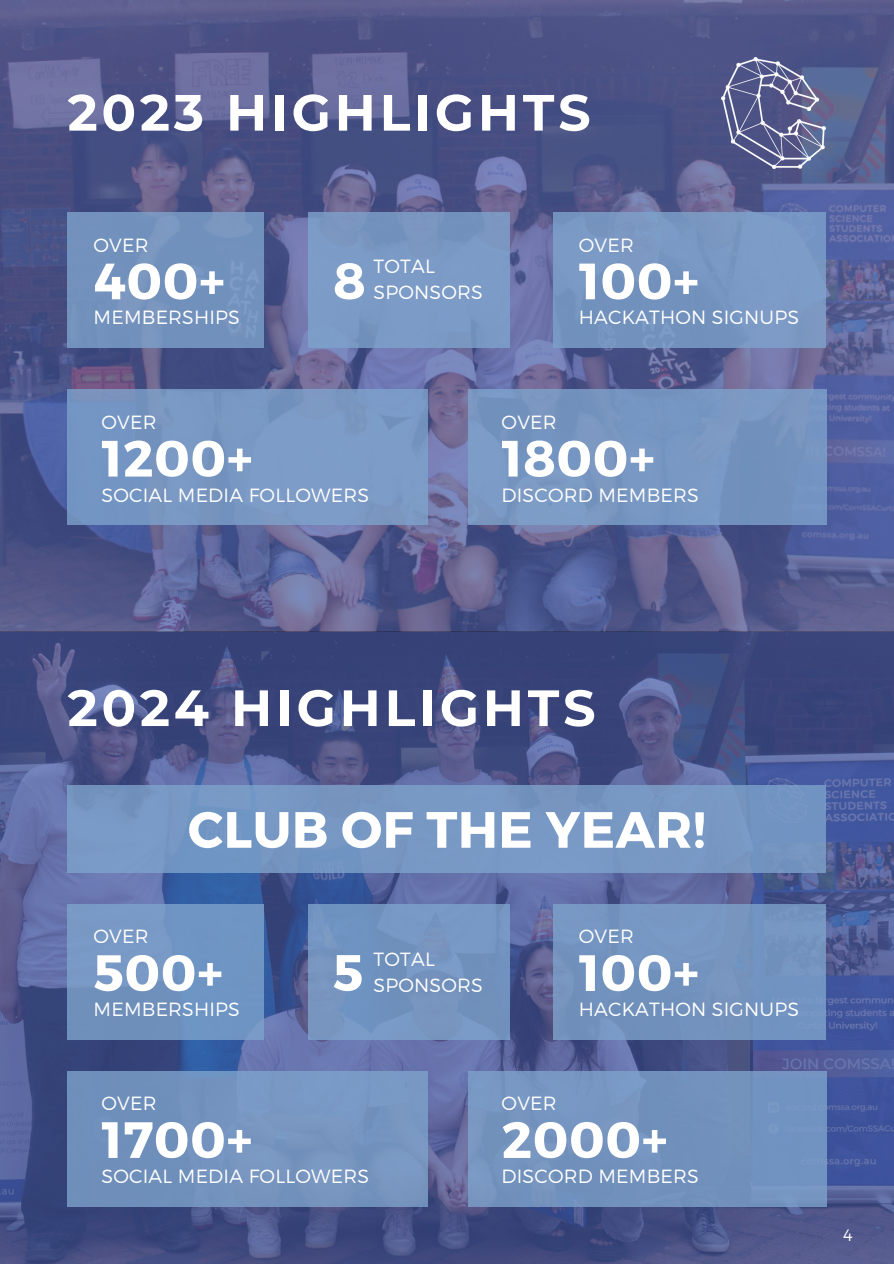
<style>
.page{position:relative;width:894px;height:1264px;background:#fff}
.page>*{position:absolute;margin:0;border:0;box-sizing:border-box;transform-origin:0 0}
.t1{font:700 50.85px "Montserrat";letter-spacing:.01em;color:#fff}
.t2{font:700 50.85px "Montserrat";letter-spacing:.075em;color:#fff}
.t3{font:300 19.05px "Montserrat";letter-spacing:.01em;color:#fff}
.t4{font:300 16.5px "Montserrat";color:#fff}
</style>
<div class="page">
<img style="left:0;top:0;width:893px;height:631px">
<div style="left:68px;top:389px;width:359px;height:136px;background:#7a99c4"></div>
<img style="left:721px;top:57px;width:104px;height:112px">
<div style="left:68px;top:212px;width:196px;height:136px;background:#7291bd"></div>
<div style="left:553px;top:212px;width:272px;height:136px;background:#7a98c3"></div>
<div style="left:308px;top:212px;width:201px;height:136px;background:#7c9ac6"></div>
<svg style="left:0;top:631px;width:893px;height:632px"></svg>
<div style="left:68px;top:903px;width:196px;height:136px;background:#6f95c4"></div>
<div style="left:553px;top:903px;width:272px;height:136px;background:#7393c0"></div>
<div style="left:68px;top:1070px;width:359px;height:136px;background:#7494bf"></div>
<div style="left:308px;top:903px;width:201px;height:136px;background:#7594c0"></div>
<div style="left:468px;top:1070px;width:357px;height:136px;background:#7292bf"></div>
<div style="left:468px;top:389px;width:357px;height:136px;background:#7796c2"></div>
<div style="left:68px;top:785px;width:757px;height:87px;background:#7898c4"></div>
<p class="t2" style="left:68px;top:81px;width:524px">2023 HIGHLIGHTS</p>
<p class="t3" style="left:94px;top:232px;width:57px">OVER</p>
<p class="t1" style="left:94px;top:248px;width:133px">400+</p>
<p class="t3" style="left:94px;top:305px;width:148px">MEMBERSHIPS</p>
<p class="t1" style="left:333px;top:248px;width:34px">8</p>
<p class="t3" style="left:373px;top:254px;width:63px">TOTAL</p>
<p class="t3" style="left:373px;top:280px;width:111px">SPONSORS</p>
<p class="t3" style="left:578px;top:232px;width:57px">OVER</p>
<p class="t1" style="left:578px;top:248px;width:122px">100+</p>
<p class="t3" style="left:578px;top:305px;width:221px">HACKATHON SIGNUPS</p>
<p class="t3" style="left:101px;top:409px;width:57px">OVER</p>
<h1 class="t1" style="left:101px;top:425px;width:153px">1200+</h1>
<p class="t3" style="left:101px;top:482px;width:269px">SOCIAL MEDIA FOLLOWERS</p>
<p class="t3" style="left:501px;top:409px;width:57px">OVER</p>
<p class="t1" style="left:501px;top:425px;width:155px">1800+</p>
<p class="t3" style="left:501px;top:482px;width:199px">DISCORD MEMBERS</p>
<p class="t2" style="left:68px;top:676px;width:529px">2024 HIGHLIGHTS</p>
<p class="t1" style="left:188px;top:796px;width:519px">CLUB OF THE YEAR!</p>
<p class="t3" style="left:94px;top:924px;width:57px">OVER</p>
<p class="t1" style="left:94px;top:939px;width:131px">500+</p>
<p class="t3" style="left:94px;top:996px;width:148px">MEMBERSHIPS</p>
<p class="t1" style="left:333px;top:939px;width:32px">5</p>
<p class="t3" style="left:373px;top:946px;width:63px">TOTAL</p>
<p class="t3" style="left:373px;top:972px;width:111px">SPONSORS</p>
<p class="t3" style="left:578px;top:924px;width:57px">OVER</p>
<h1 class="t1" style="left:578px;top:939px;width:122px">100+</h1>
<h1 class="t3" style="left:578px;top:996px;width:221px">HACKATHON SIGNUPS</h1>
<p class="t3" style="left:101px;top:1090px;width:57px">OVER</p>
<p class="t1" style="left:101px;top:1106px;width:152px">1700+</p>
<p class="t3" style="left:101px;top:1163px;width:269px">SOCIAL MEDIA FOLLOWERS</p>
<p class="t3" style="left:501px;top:1090px;width:57px">OVER</p>
<p class="t1" style="left:501px;top:1106px;width:167px">2000+</p>
<p class="t3" style="left:501px;top:1163px;width:199px">DISCORD MEMBERS</p>
<p class="t4" style="left:842px;top:1224px;width:11px">4</p>
</div>
